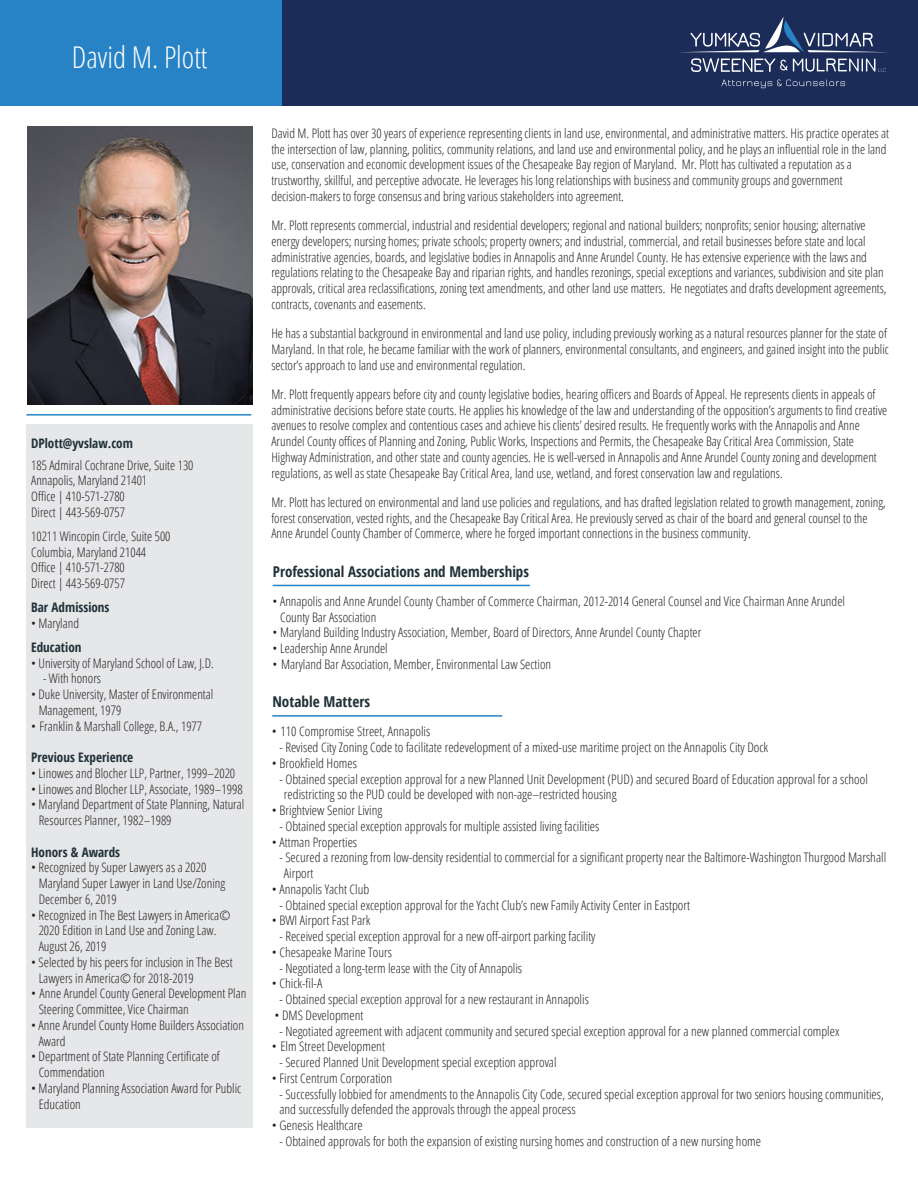
<style>
.page{position:relative;width:918px;height:1188px;background:#fff}
.page>*{position:absolute;margin:0;border:0;box-sizing:border-box;transform-origin:0 0}
.t1{font:300 condensed 30px "Open Sans";color:#fff}
.t2{font:700 condensed 14.85px "Open Sans";color:#1f3137}
.t3{font:300 condensed 13.2px/15.8px "Open Sans";color:#231f20}
.t4{font:700 condensed 13.2px "Open Sans";color:#1f3137}
</style>
<div class="page">
<div style="left:0;top:0;width:918px;height:106px;background:#1c2c59"></div>
<svg style="left:721px;top:79px;width:124px;height:9px"></svg>
<svg style="left:691px;top:58px;width:96px;height:14px"></svg>
<svg style="left:793px;top:58px;width:93px;height:14px"></svg>
<svg style="left:689px;top:17px;width:189px;height:35px"></svg>
<hr style="left:272px;top:715px;width:230px;height:2px;background:#2783c5">
<div style="left:26px;top:424px;width:227px;height:704px;background:#e6e7e9"></div>
<hr style="left:26px;top:414px;width:225px;height:2px;background:#2783c5">
<div style="left:0;top:0;width:281px;height:106px;background:#2783c5"></div>
<img style="left:28px;top:126px;width:225px;height:278px">
<hr style="left:273px;top:585px;width:257px;height:1px;background:#2783c5">
<h1 class="t1" style="left:72px;top:37px;width:137px">David M. Plott</h1>
<p class="t4" style="left:31px;top:434px;width:103px">DPlott@yvslaw.com</p>
<p class="t3" style="left:31px;top:456px;width:164px">185 Admiral Cochrane Drive, Suite 130<br>Annapolis, Maryland 21401<br>Office | 410-571-2780<br>Direct | 443-569-0757</p>
<p class="t3" style="left:31px;top:528px;width:141px">10211 Wincopin Circle, Suite 500<br>Columbia, Maryland 21044<br>Office | 410-571-2780<br>Direct | 443-569-0757</p>
<p class="t4" style="left:31px;top:598px;width:80px">Bar Admissions</p>
<p class="t3" style="left:31px;top:615px;width:49px">• Maryland</p>
<p class="t4" style="left:31px;top:638px;width:52px">Education</p>
<p class="t3" style="left:31px;top:654px;width:184px">• University of Maryland School of Law, J.D.</p>
<p class="t3" style="left:43px;top:670px;width:59px">- With honors</p>
<p class="t3" style="left:39px;top:686px;width:176px;text-indent:-7px">• Duke University, Master of Environmental<br>Management, 1979</p>
<p class="t3" style="left:31px;top:717px;width:172px">• Franklin &amp; Marshall College, B.A., 1977</p>
<p class="t4" style="left:31px;top:748px;width:104px">Previous Experience</p>
<p class="t3" style="left:31px;top:765px;width:206px">• Linowes and Blocher LLP, Partner, 1999–2020</p>
<p class="t3" style="left:31px;top:780px;width:213px">• Linowes and Blocher LLP, Associate, 1989–1998</p>
<p class="t3" style="left:39px;top:796px;width:207px;text-indent:-8px">• Maryland Department of State Planning, Natural<br>Resources Planner, 1982–1989</p>
<p class="t4" style="left:31px;top:843px;width:90px">Honors &amp; Awards</p>
<p class="t3" style="left:39px;top:859px;width:188px;text-indent:-8px">• Recognized by Super Lawyers as a 2020<br>Maryland Super Lawyer in Land Use/Zoning<br>December 6, 2019</p>
<p class="t3" style="left:39px;top:906px;width:193px;text-indent:-8px">• Recognized in The Best Lawyers in America©<br>2020 Edition in Land Use and Zoning Law.<br>August 26, 2019</p>
<p class="t3" style="left:39px;top:954px;width:195px;text-indent:-8px">• Selected by his peers for inclusion in The Best<br>Lawyers in America© for 2018-2019</p>
<p class="t3" style="left:39px;top:985px;width:209px;text-indent:-8px">• Anne Arundel County General Development Plan<br>Steering Committee, Vice Chairman</p>
<p class="t3" style="left:39px;top:1017px;width:207px;text-indent:-8px">• Anne Arundel County Home Builders Association<br>Award</p>
<p class="t3" style="left:39px;top:1048px;width:183px;text-indent:-8px">• Department of State Planning Certificate of<br>Commendation</p>
<p class="t3" style="left:39px;top:1080px;width:204px;text-indent:-8px">• Maryland Planning Association Award for Public<br>Education</p>
<p class="t3" style="left:271px;top:125px;width:619px">David M. Plott has over 30 years of experience representing clients in land use, environmental, and administrative matters. His practice operates at the intersection of law, planning, politics, community relations, and land use and environmental policy, and he plays an influential role in the land use, conservation and economic development issues of the Chesapeake Bay region of Maryland. Mr. Plott has cultivated a reputation as a trustworthy, skillful, and perceptive advocate. He leverages his long relationships with business and community groups and government decision-makers to forge consensus and bring various stakeholders into agreement.</p>
<p class="t3" style="left:271px;top:217px;width:617px">Mr. Plott represents commercial, industrial and residential developers; regional and national builders; nonprofits; senior housing; alternative energy developers; nursing homes; private schools; property owners; and industrial, commercial, and retail businesses before state and local administrative agencies, boards, and legislative bodies in Annapolis and Anne Arundel County. He has extensive experience with the laws and regulations relating to the Chesapeake Bay and riparian rights, and handles rezonings, special exceptions and variances, subdivision and site plan approvals, critical area reclassifications, zoning text amendments, and other land use matters. He negotiates and drafts development agreements, contracts, covenants and easements.</p>
<p class="t3" style="left:271px;top:325px;width:619px">He has a substantial background in environmental and land use policy, including previously working as a natural resources planner for the state of<br>Maryland. In that role, he became familiar with the work of planners, environmental consultants, and engineers, and gained insight into the public sector’s approach to land use and environmental regulation.</p>
<p class="t3" style="left:271px;top:386px;width:618px">Mr. Plott frequently appears before city and county legislative bodies, hearing officers and Boards of Appeal. He represents clients in appeals of administrative decisions before state courts. He applies his knowledge of the law and understanding of the opposition’s arguments to find creative avenues to resolve complex and contentious cases and achieve his clients’ desired results. He frequently works with the Annapolis and Anne Arundel County offices of Planning and Zoning, Public Works, Inspections and Permits, the Chesapeake Bay Critical Area Commission, State Highway Administration, and other state and county agencies. He is well-versed in Annapolis and Anne Arundel County zoning and development regulations, as well as state Chesapeake Bay Critical Area, land use, wetland, and forest conservation law and regulations.</p>
<p class="t3" style="left:271px;top:494px;width:616px">Mr. Plott has lectured on environmental and land use policies and regulations, and has drafted legislation related to growth management, zoning, forest conservation, vested rights, and the Chesapeake Bay Critical Area. He previously served as chair of the board and general counsel to the<br>Anne Arundel County Chamber of Commerce, where he forged important connections in the business community.</p>
<p class="t2" style="left:273px;top:561px;width:258px">Professional Associations and Memberships</p>
<p class="t3" style="left:280px;top:593px;width:566px;text-indent:-8px">• Annapolis and Anne Arundel County Chamber of Commerce Chairman, 2012-2014 General Counsel and Vice Chairman Anne Arundel<br>County Bar Association</p>
<p class="t3" style="left:273px;top:624px;width:430px">• Maryland Building Industry Association, Member, Board of Directors, Anne Arundel County Chapter</p>
<p class="t3" style="left:273px;top:640px;width:117px">• Leadership Anne Arundel</p>
<p class="t3" style="left:273px;top:656px;width:280px">• Maryland Bar Association, Member, Environmental Law Section</p>
<p class="t2" style="left:272px;top:691px;width:99px">Notable Matters</p>
<p class="t3" style="left:272px;top:723px;width:160px">• 110 Compromise Street, Annapolis</p>
<p class="t3" style="left:279px;top:739px;width:490px">- Revised City Zoning Code to facilitate redevelopment of a mixed-use maritime project on the Annapolis City Dock</p>
<p class="t3" style="left:272px;top:755px;width:87px">• Brookfield Homes</p>
<p class="t3" style="left:284px;top:771px;width:586px;text-indent:-5px">- Obtained special exception approval for a new Planned Unit Development (PUD) and secured Board of Education approval for a school redistricting so the PUD could be developed with non-age–restricted housing</p>
<p class="t3" style="left:272px;top:802px;width:112px">• Brightview Senior Living</p>
<p class="t3" style="left:279px;top:818px;width:322px">- Obtained special exception approvals for multiple assisted living facilities</p>
<p class="t3" style="left:272px;top:834px;width:87px">• Attman Properties</p>
<p class="t3" style="left:284px;top:849px;width:604px;text-indent:-5px">- Secured a rezoning from low-density residential to commercial for a significant property near the Baltimore-Washington Thurgood Marshall<br>Airport</p>
<p class="t3" style="left:272px;top:881px;width:99px">• Annapolis Yacht Club</p>
<p class="t3" style="left:279px;top:897px;width:412px">- Obtained special exception approval for the Yacht Club’s new Family Activity Center in Eastport</p>
<p class="t3" style="left:272px;top:912px;width:100px">• BWI Airport Fast Park</p>
<p class="t3" style="left:279px;top:928px;width:318px">- Received special exception approval for a new off-airport parking facility</p>
<p class="t3" style="left:272px;top:944px;width:122px">• Chesapeake Marine Tours</p>
<p class="t3" style="left:279px;top:960px;width:244px">- Negotiated a long-term lease with the City of Annapolis</p>
<p class="t3" style="left:272px;top:975px;width:52px">• Chick-fil-A</p>
<p class="t3" style="left:279px;top:991px;width:311px">- Obtained special exception approval for a new restaurant in Annapolis</p>
<p class="t3" style="left:274px;top:1007px;width:90px">• DMS Development</p>
<p class="t3" style="left:279px;top:1023px;width:562px">- Negotiated agreement with adjacent community and secured special exception approval for a new planned commercial complex</p>
<p class="t3" style="left:272px;top:1038px;width:115px">• Elm Street Development</p>
<p class="t3" style="left:279px;top:1054px;width:279px">- Secured Planned Unit Development special exception approval</p>
<p class="t3" style="left:272px;top:1070px;width:122px">• First Centrum Corporation</p>
<p class="t3" style="left:279px;top:1086px;width:606px">- Successfully lobbied for amendments to the Annapolis City Code, secured special exception approval for two seniors housing communities, and successfully defended the approvals through the appeal process</p>
<p class="t3" style="left:272px;top:1117px;width:92px">• Genesis Healthcare</p>
<p class="t3" style="left:279px;top:1133px;width:483px">- Obtained approvals for both the expansion of existing nursing homes and construction of a new nursing home</p>
</div>
